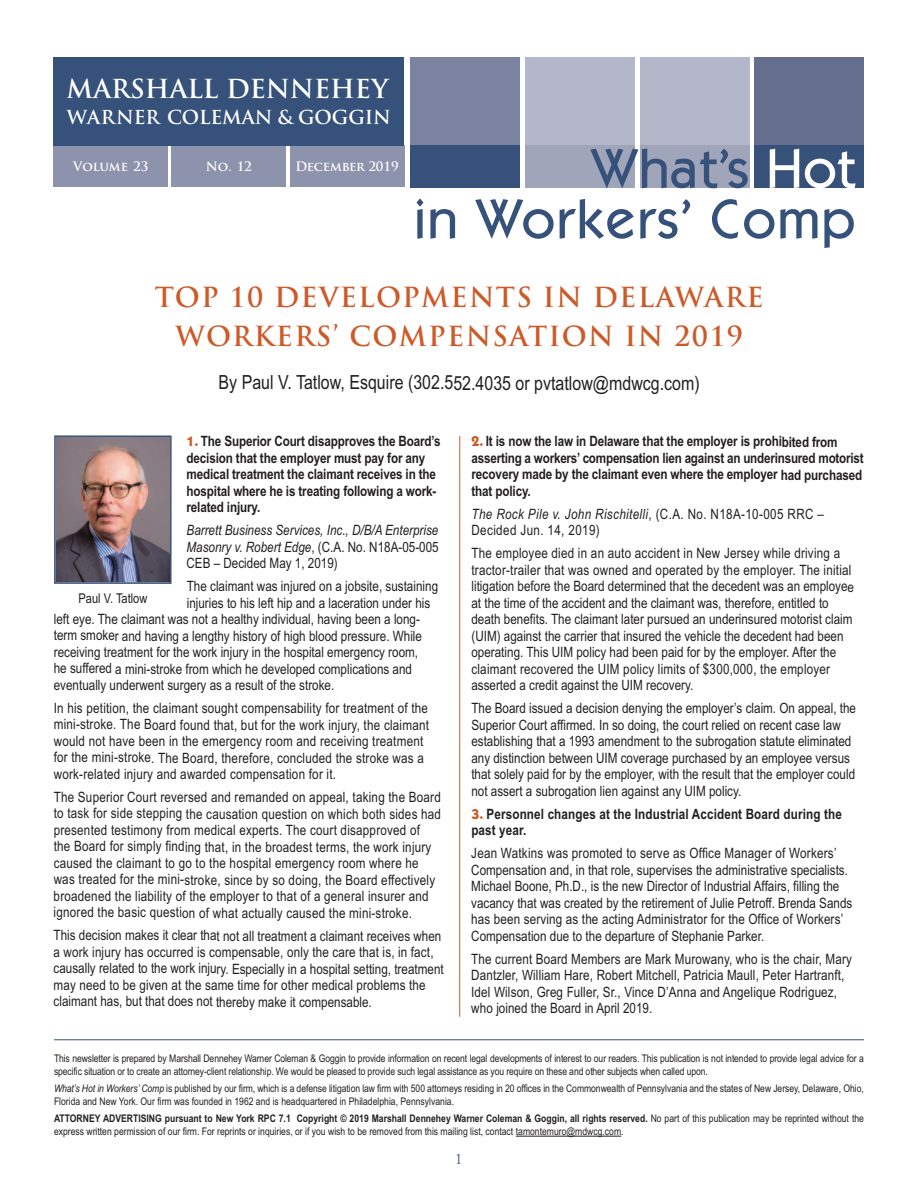
<style>
.page{position:relative;width:918px;height:1188px;background:#fff}
.page>*{position:absolute;margin:0;border:0;box-sizing:border-box;transform-origin:0 0}
.t1{font:500 55.2px/50.4px "ITC Kabel Std";letter-spacing:.025em;color:#36527a;text-align:right}
.t2{font:700 27px/39px "Trajan Pro";letter-spacing:.05em;color:#cd5a29;text-align:center}
.t3{font:700 25.5px "Trajan";color:#fff}
.t4{font:19.5px "Arial Narrow";color:#231f20}
.t5{font:700 18.75px "Trajan";letter-spacing:-.005em;color:#fff}
.t6{font:14.25px/16.5px "Arial Narrow";color:#231f20}
.t7{font:700 14.25px/16.5px "Arial Narrow";letter-spacing:-.01em;color:#231f20}
.t8{font:italic 14.25px/16.5px "Arial Narrow";color:#231f20;text-align:justify}
.t9{font:14.25px/16.5px "Arial Narrow";letter-spacing:.025em;color:#231f20}
.t10{font:700 14.25px/16.4px "Arial Narrow";letter-spacing:.01em;color:#231f20}
.t11{font:13.5px "Arial Narrow";color:#231f20}
.t12{font:13.5px "Trajan";color:#36527a}
.t13{font:700 12.75px "Trajan Pro";letter-spacing:-.01em;color:#fff}
.t14{font:10.5px/12.8px "Arial Narrow";letter-spacing:-.005em;color:#231f20}
.s1{color:#fff}
.s2{font-family:"ITC Kabel Std";color:#cd5a29}
.s3{font-style:normal}
.s4{font-style:italic}
.s5{font-weight:700}
</style>
<div class="page">
<div style="left:754px;top:57px;width:109px;height:89px;background:#646f90"></div>
<div style="left:53px;top:146px;width:115px;height:41px;background:#8e93ad"></div>
<div style="left:172px;top:146px;width:114px;height:41px;background:#8e93ad"></div>
<div style="left:290px;top:146px;width:114px;height:41px;background:#8e93ad"></div>
<div style="left:53px;top:57px;width:351px;height:89px;background:#36527a"></div>
<div style="left:640px;top:57px;width:109px;height:89px;background:#b4b7c9"></div>
<div style="left:525px;top:57px;width:110px;height:89px;background:#b4b7c9"></div>
<div style="left:410px;top:57px;width:110px;height:89px;background:#7c83a1"></div>
<div style="left:410px;top:146px;width:110px;height:42px;background:#36527a"></div>
<div style="left:525px;top:146px;width:110px;height:42px;background:#a1a5ba"></div>
<div style="left:640px;top:146px;width:109px;height:42px;background:#a1a5ba"></div>
<div style="left:754px;top:146px;width:109px;height:42px;background:#36527a"></div>
<hr style="left:516px;top:1136px;width:105px;height:1px;background:#231f20">
<hr style="left:459px;top:436px;width:1px;height:581px;background:#cd5a29">
<hr style="left:54px;top:1040px;width:810px;height:1px;background:#36527a">
<img style="left:57px;top:438px;width:112px;height:143px">
<div style="left:54px;top:435px;width:118px;height:149px;border:2px solid #36527a"></div>
<p class="t3" style="left:67px;top:74px;width:323px">MARSHALL DENNEHEY</p>
<p class="t5" style="left:67px;top:107px;width:326px">WARNER COLEMAN &amp; GOGGIN</p>
<p class="t13" style="left:73px;top:159px;width:77px">Volume 23</p>
<p class="t13" style="left:206px;top:159px;width:48px">No. 12</p>
<p class="t13" style="left:295px;top:159px;width:105px">December 2019</p>
<p class="t1" style="left:414px;top:143px;width:443px">What’s <span class="s1">Hot<br></span>in Workers’ Comp</p>
<p class="t2" style="left:155px;top:278px;width:610px">TOP 10 DEVELOPMENTS IN DELAWARE<br>WORKERS’ COMPENSATION IN 2019</p>
<p class="t4" style="left:219px;top:376px;width:483px">By Paul V. Tatlow, Esquire (302.552.4035 or pvtatlow@mdwcg.com)</p>
<p class="t7" style="left:187px;top:434px;width:256px"><span class="s2">1.</span> The Superior Court disapproves the Board’s decision that the employer must pay for any medical treatment the claimant receives in the hospital where he is treating following a work&shy;related injury.</p>
<p class="t8" style="left:187px;top:523px;width:254px">Barrett Business Services, Inc., D/B/A Enterprise Masonry v. Robert Edge<span class="s3">, (C.A. No. N18A-05-005<br>CEB – Decided May 1, 2019)</span></p>
<p class="t6" style="left:187px;top:579px;width:253px">The claimant was injured on a jobsite, sustaining</p>
<p class="t6" style="left:187px;top:596px;width:245px">injuries to his left hip and a laceration under his</p>
<p class="t6" style="left:54px;top:612px;width:368px">left eye. The claimant was not a healthy individual, having been a long-</p>
<p class="t6" style="left:54px;top:629px;width:370px">term smoker and having a lengthy history of high blood pressure. While</p>
<p class="t6" style="left:54px;top:645px;width:366px">receiving treatment for the work injury in the hospital emergency room,</p>
<p class="t6" style="left:54px;top:662px;width:360px">he suffered a mini-stroke from which he developed complications and</p>
<p class="t6" style="left:54px;top:678px;width:282px">eventually underwent surgery as a result of the stroke.</p>
<p class="t6" style="left:54px;top:701px;width:377px">In his petition, the claimant sought compensability for treatment of the mini-stroke. The Board found that, but for the work injury, the claimant would not have been in the emergency room and receiving treatment for the mini-stroke. The Board, therefore, concluded the stroke was a work-related injury and awarded compensation for it.</p>
<p class="t6" style="left:54px;top:790px;width:389px">The Superior Court reversed and remanded on appeal, taking the Board to task for side stepping the causation question on which both sides had presented testimony from medical experts. The court disapproved of<br>the Board for simply finding that, in the broadest terms, the work injury caused the claimant to go to the hospital emergency room where he was treated for the mini-stroke, since by so doing, the Board effectively broadened the liability of the employer to that of a general insurer and ignored the basic question of what actually caused the mini-stroke.</p>
<p class="t6" style="left:54px;top:929px;width:392px">This decision makes it clear that not all treatment a claimant receives when a work injury has occurred is compensable, only the care that is, in fact, causally related to the work injury. Especially in a hospital setting, treatment may need to be given at the same time for other medical problems the claimant has, but that does not thereby make it compensable.</p>
<p class="t11" style="left:78px;top:593px;width:70px">Paul V. Tatlow</p>
<p class="t7" style="left:472px;top:435px;width:394px"><span class="s2">2.</span> It is now the law in Delaware that the employer is prohibited from asserting a workers’ compensation lien against an underinsured motorist recovery made by the claimant even where the employer had purchased that policy.</p>
<p class="t9" style="left:472px;top:507px;width:354px"><span class="s4">The Rock Pile v. John Rischitelli</span>, (C.A. No. N18A-10-005 RRC –<br>Decided Jun. 14, 2019)</p>
<p class="t6" style="left:471px;top:547px;width:384px">The employee died in an auto accident in New Jersey while driving a tractor-trailer that was owned and operated by the employer. The initial litigation before the Board determined that the decedent was an employee at the time of the accident and the claimant was, therefore, entitled to death benefits. The claimant later pursued an underinsured motorist claim (UIM) against the carrier that insured the vehicle the decedent had been operating. This UIM policy had been paid for by the employer. After the claimant recovered the UIM policy limits of $300,000, the employer asserted a credit against the UIM recovery.</p>
<p class="t6" style="left:471px;top:702px;width:386px">The Board issued a decision denying the employer’s claim. On appeal, the Superior Court affirmed. In so doing, the court relied on recent case law establishing that a 1993 amendment to the subrogation statute eliminated any distinction between UIM coverage purchased by an employee versus that solely paid for by the employer, with the result that the employer could not assert a subrogation lien against any UIM policy.</p>
<p class="t10" style="left:471px;top:807px;width:372px"><span class="s2">3.</span> Personnel changes at the Industrial Accident Board during the past year.</p>
<p class="t6" style="left:471px;top:846px;width:383px">Jean Watkins was promoted to serve as Office Manager of Workers’ Compensation and, in that role, supervises the administrative specialists.<br>Michael Boone, Ph.D., is the new Director of Industrial Affairs, filling the vacancy that was created by the retirement of Julie Petroff. Brenda Sands has been serving as the acting Administrator for the Office of Workers’ Compensation due to the departure of Stephanie Parker.</p>
<p class="t6" style="left:471px;top:952px;width:382px">The current Board Members are Mark Murowany, who is the chair, Mary Dantzler, William Hare, Robert Mitchell, Patricia Maull, Peter Hartranft, Idel Wilson, Greg Fuller, Sr., Vince D’Anna and Angelique Rodriguez, who joined the Board in April 2019.</p>
<p class="t14" style="left:54px;top:1053px;width:811px">This newsletter is prepared by Marshall Dennehey Warner Coleman &amp; Goggin to provide information on recent legal developments of interest to our readers. This publication is not intended to provide legal advice for a specific situation or to create an attorney-client relationship. We would be pleased to provide such legal assistance as you require on these and other subjects when called upon.</p>
<p class="t14" style="left:54px;top:1083px;width:811px"><span class="s4">What’s Hot in Workers’ Comp</span> is published by our firm, which is a defense litigation law firm with 500 attorneys residing in 20 offices in the Commonwealth of Pennsylvania and the states of New Jersey, Delaware, Ohio,<br>Florida and New York. Our firm was founded in 1962 and is headquartered in Philadelphia, Pennsylvania.</p>
<p class="t14" style="left:54px;top:1113px;width:811px"><span class="s5">ATTORNEY ADVERTISING pursuant to New York RPC 7.1 Copyright © 2019 Marshall Dennehey Warner Coleman &amp; Goggin, all rights reserved.</span> No part of this publication may be reprinted without the express written permission of our firm. For reprints or inquiries, or if you wish to be removed from this mailing list, contact tamontemuro@mdwcg.com.</p>
<p class="t12" style="left:455px;top:1151px;width:8px">1</p>
</div>
